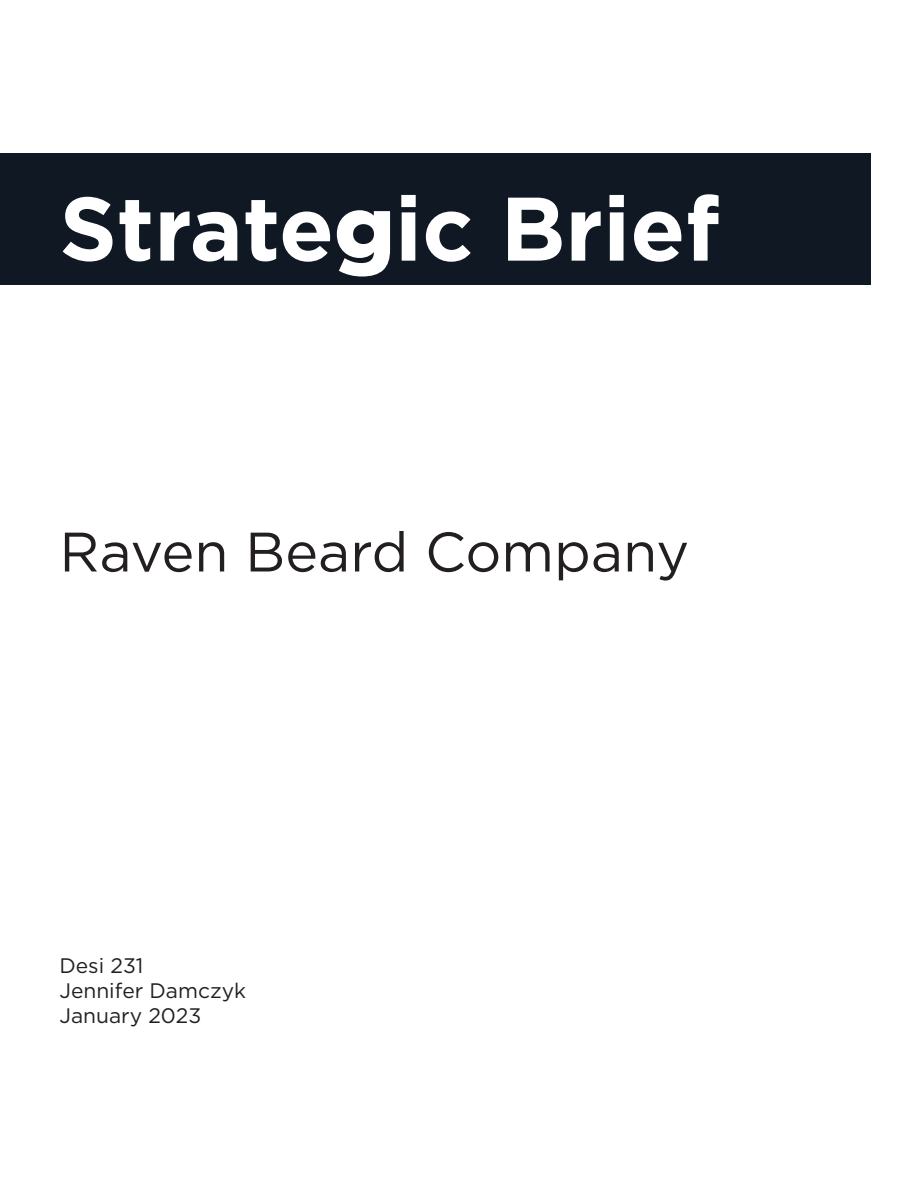
<style>
.page{position:relative;width:918px;height:1188px;background:#fff}
.page>*{position:absolute;margin:0;border:0;box-sizing:border-box;transform-origin:0 0}
.t1{font:700 90px "Gotham";color:#fff}
.t2{font:55.5px "Gotham";color:#231f20}
.t3{font:21px "Gotham";color:#231f20}
</style>
<div class="page">
<div style="left:0;top:153px;width:870px;height:132px;background:#0f1823"></div>
<p class="t1" style="left:59px;top:169px;width:662px">Strategic Brief</p>
<p class="t2" style="left:59px;top:516px;width:631px">Raven Beard Company</p>
<p class="t3" style="left:59px;top:952px;width:86px">Desi 231</p>
<p class="t3" style="left:59px;top:977px;width:188px">Jennifer Damczyk</p>
<p class="t3" style="left:59px;top:1002px;width:143px">January 2023</p>
</div>
